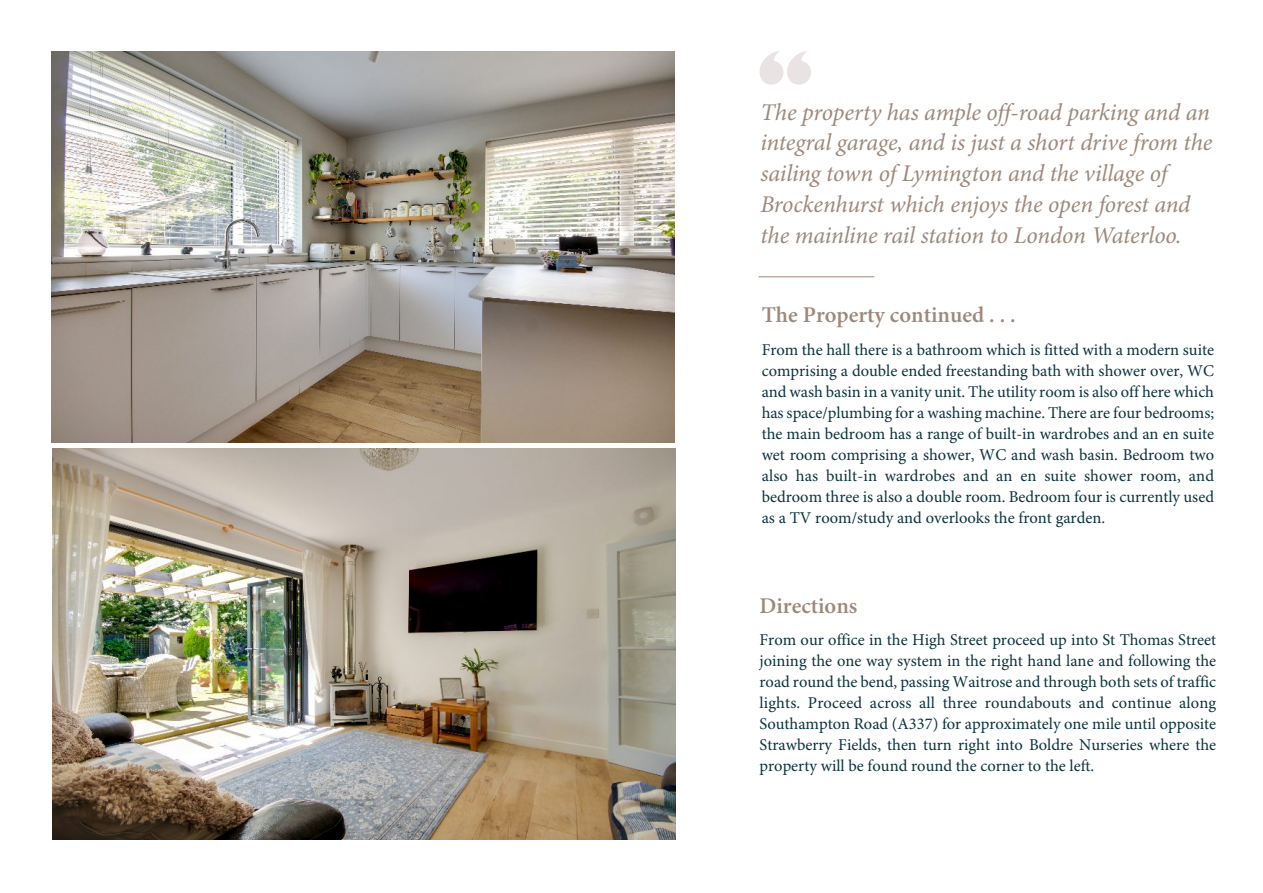
<style>
.page{position:relative;width:1263px;height:893px;background:#fff}
.page>*{position:absolute;margin:0;border:0;box-sizing:border-box;transform-origin:0 0}
.t1{font:italic 24px/30.8px "Minion Pro";letter-spacing:-.01em;color:#9e887b}
.t2{font:600 22.5px "Minion Pro";color:#9e887b}
.t3{font:16.5px/21.1px "Minion Pro";color:#0b333d;text-align:justify}
</style>
<div class="page">
<hr style="left:759px;top:276px;width:115px;height:1px;background:#9e887b">
<svg style="left:759px;top:51px;width:52px;height:34px"></svg>
<img style="left:52px;top:448px;width:624px;height:392px">
<img style="left:51px;top:51px;width:624px;height:392px">
<h1 class="t1" style="left:760px;top:99px;width:453px">The property has ample off-road parking and an integral garage, and is just a short drive from the sailing town of Lymington and the village of Brockenhurst which enjoys the open forest and the mainline rail station to London Waterloo.</h1>
<h2 class="t2" style="left:762px;top:306px;width:256px">The Property continued . . .</h2>
<p class="t3" style="left:762px;top:340px;width:454px">From the hall there is a bathroom which is fitted with a modern suite comprising a double ended freestanding bath with shower over, WC and wash basin in a vanity unit. The utility room is also off here which has space/plumbing for a washing machine. There are four bedrooms; the main bedroom has a range of built-in wardrobes and an en suite wet room comprising a shower, WC and wash basin. Bedroom two also has built-in wardrobes and an en suite shower room, and bedroom three is also a double room. Bedroom four is currently used as a TV room/study and overlooks the front garden.</p>
<h2 class="t2" style="left:759px;top:596px;width:99px">Directions</h2>
<p class="t3" style="left:759px;top:631px;width:458px">From our office in the High Street proceed up into St Thomas Street joining the one way system in the right hand lane and following the road round the bend, passing Waitrose and through both sets of traffic lights. Proceed across all three roundabouts and continue along Southampton Road (A337) for approximately one mile until opposite Strawberry Fields, then turn right into Boldre Nurseries where the property will be found round the corner to the left.</p>
</div>
